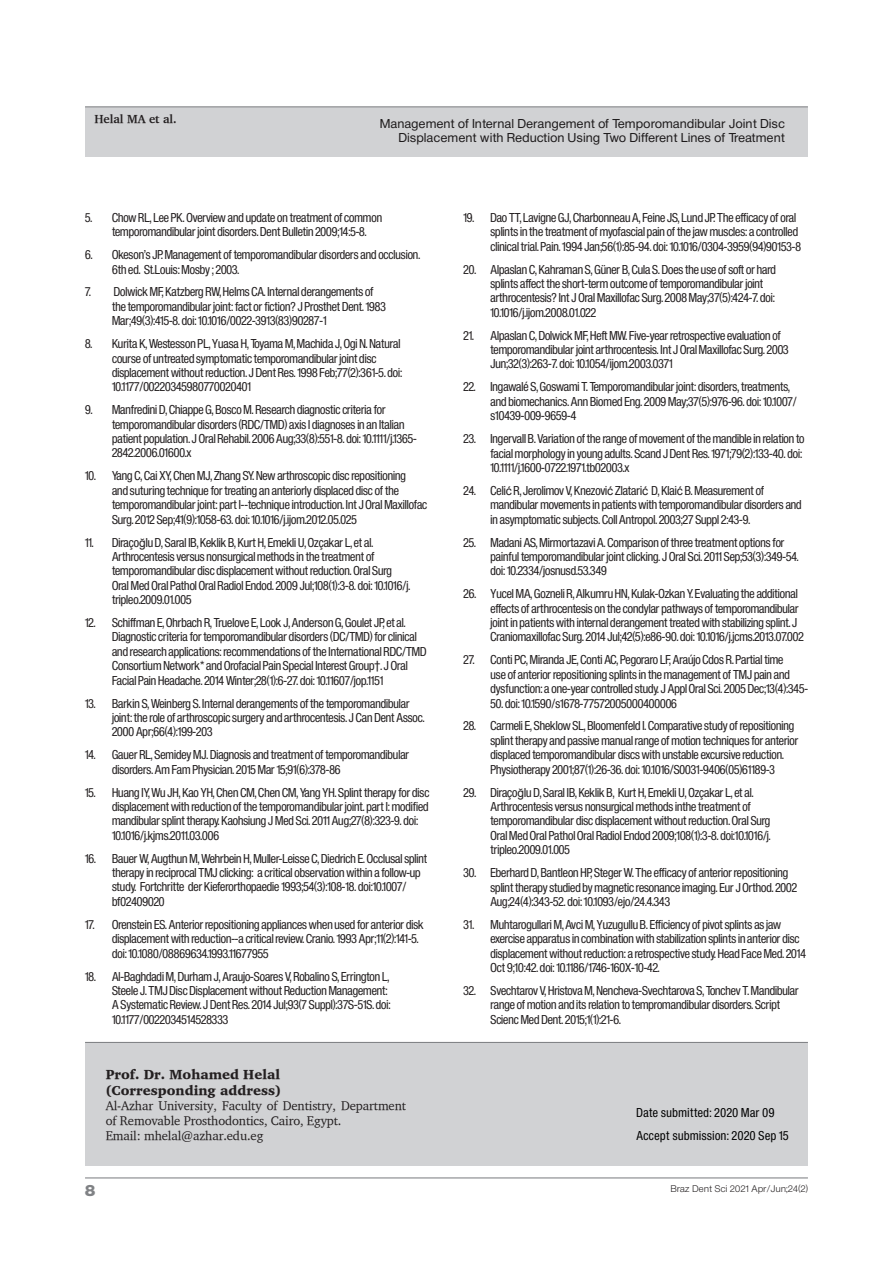
<style>
.page{position:relative;width:893px;height:1263px;background:#fff}
.page>*{position:absolute;margin:0;border:0;box-sizing:border-box;transform-origin:0 0}
.t1{font:15px "Sh Europa Nr 2 Ultra";color:#808285}
.t2{font:900 13.5px/16.2px "Charter";color:#231f20}
.t3{font:12.75px/15px "Charter";letter-spacing:-.01em;color:#231f20}
.t4{font:12px/14.4px "Sh Europa Nr 2 Con";color:#231f20}
.t5{font:12px/14.4px "Sh Europa Nr 2";letter-spacing:.05em;color:#231f20;text-align:right}
.t6{font:12px/23px "Sh Europa Nr 2 Con";letter-spacing:.05em;color:#000}
.t7{font:700 12px "Charter";color:#231f20}
.t8{font:9px "Sh Europa Nr 2 Light";letter-spacing:.05em;color:#231f20}
.s1{font-family:"Arial"}
</style>
<div class="page">
<div style="left:85px;top:107px;width:723px;height:50px;background:#d1d2d4"></div>
<hr style="left:85px;top:106px;width:723px;height:1px;background:#808285">
<hr style="left:85px;top:1177px;width:723px;height:1px;background:#808285">
<div style="left:85px;top:1043px;width:723px;height:122px;background:#d1d2d4"></div>
<hr style="left:85px;top:1042px;width:723px;height:1px;background:#808285">
<p class="t7" style="left:94px;top:111px;width:84px">Helal MA et al.</p>
<p class="t5" style="left:380px;top:116px;width:406px">Management of Internal Derangement of Temporomandibular Joint Disc<br>Displacement with Reduction Using Two Different Lines of Treatment</p>
<p class="t4" style="left:112px;top:210px;width:272px;text-indent:-27px">5. Chow RL, Lee PK. Overview and update on treatment of common temporomandibular joint disorders. Dent Bulletin 2009;14:5-8.</p>
<p class="t4" style="left:112px;top:248px;width:309px;text-indent:-27px">6. Okeson’s JP. Management of temporomandibular disorders and occlusion.<br>6th ed. St.Louis: Mosby ; 2003.</p>
<p class="t4" style="left:112px;top:285px;width:275px;text-indent:-27px">7. Dolwick MF, Katzberg RW, Helms CA. Internal derangements of the temporomandibular joint: fact or fiction? J Prosthet Dent. 1983<br>Mar;49(3):415-8. doi: 10.1016/0022-3913(83)90287-1</p>
<p class="t4" style="left:112px;top:337px;width:292px;text-indent:-27px">8. Kurita K, Westesson PL, Yuasa H, Toyama M, Machida J, Ogi N. Natural course of untreated symptomatic temporomandibular joint disc displacement without reduction. J Dent Res. 1998 Feb;77(2):361-5. doi:<br>10.1177/00220345980770020401</p>
<p class="t4" style="left:112px;top:403px;width:306px;text-indent:-27px">9. Manfredini D, Chiappe G, Bosco M. Research diagnostic criteria for temporomandibular disorders (RDC/TMD) axis I diagnoses in an Italian patient population. J Oral Rehabil. 2006 Aug;33(8):551-8. doi: 10.1111/j.1365- 2842.2006.01600.x</p>
<p class="t4" style="left:112px;top:469px;width:317px;text-indent:-27px">10. Yang C, Cai XY, Chen MJ, Zhang SY. New arthroscopic disc repositioning<br>and suturing technique for treating an anteriorly displaced disc of the temporomandibular joint: part I--technique introduction. Int J Oral Maxillofac Surg. 2012 Sep;41(9):1058-63. doi: 10.1016/j.ijom.2012.05.025</p>
<p class="t4" style="left:112px;top:535px;width:299px;text-indent:-27px">11. Diraço<span class="s1">ğ</span>lu D, Saral IB, Keklik B, Kurt H, Emekli U, Ozçakar L, et al.<br>Arthrocentesis versus nonsurgical methods in the treatment of temporomandibular disc displacement without reduction. Oral Surg Oral Med Oral Pathol Oral Radiol Endod. 2009 Jul;108(1):3-8. doi: 10.1016/j. tripleo.2009.01.005</p>
<p class="t4" style="left:112px;top:615px;width:316px;text-indent:-27px">12. Schiffman E, Ohrbach R, Truelove E, Look J, Anderson G, Goulet JP, et al.<br>Diagnostic criteria for temporomandibular disorders (DC/TMD) for clinical and research applications: recommendations of the International RDC/TMD Consortium Network* and Orofacial Pain Special Interest Group†. J Oral Facial Pain Headache. 2014 Winter;28(1):6-27. doi: 10.11607/jop.1151</p>
<p class="t4" style="left:112px;top:696px;width:314px;text-indent:-27px">13. Barkin S, Weinberg S. Internal derangements of the temporomandibular joint: the role of arthroscopic surgery and arthrocentesis. J Can Dent Assoc.<br>2000 Apr;66(4):199-203</p>
<p class="t4" style="left:112px;top:748px;width:299px;text-indent:-27px">14. Gauer RL, Semidey MJ. Diagnosis and treatment of temporomandibular disorders. Am Fam Physician. 2015 Mar 15;91(6):378-86</p>
<p class="t4" style="left:112px;top:785px;width:319px;text-indent:-27px">15. Huang IY, Wu JH, Kao YH, Chen CM, Chen CM, Yang YH. Splint therapy for disc displacement with reduction of the temporomandibular joint. part I: modified mandibular splint therapy. Kaohsiung J Med Sci. 2011 Aug;27(8):323-9. doi:<br>10.1016/j.kjms.2011.03.006</p>
<p class="t4" style="left:112px;top:851px;width:317px;text-indent:-27px">16. Bauer W, Augthun M, Wehrbein H, Muller-Leisse C, Diedrich E. Occlusal splint therapy in reciprocal TMJ clicking: a critical observation within a follow-up study. Fortchritte der Kieferorthopaedie 1993;54(3):108-18. doi:10.1007/ bf02409020</p>
<p class="t4" style="left:112px;top:917px;width:313px;text-indent:-27px">17. Orenstein ES. Anterior repositioning appliances when used for anterior disk displacement with reduction--a critical review. Cranio. 1993 Apr;11(2):141-5. doi: 10.1080/08869634.1993.11677955</p>
<p class="t4" style="left:112px;top:969px;width:280px;text-indent:-27px">18. Al-Baghdadi M, Durham J, Araujo-Soares V, Robalino S, Errington L, Steele J. TMJ Disc Displacement without Reduction Management:<br>A Systematic Review. J Dent Res. 2014 Jul;93(7 Suppl):37S-51S. doi:<br>10.1177/0022034514528333</p>
<p class="t4" style="left:490px;top:210px;width:312px;text-indent:-27px">19. Dao TT, Lavigne GJ, Charbonneau A, Feine JS, Lund JP. The efficacy of oral splints in the treatment of myofascial pain of the jaw muscles: a controlled clinical trial. Pain. 1994 Jan;56(1):85-94. doi: 10.1016/0304-3959(94)90153-8</p>
<p class="t4" style="left:490px;top:262px;width:287px;text-indent:-27px">20. Alpaslan C, Kahraman S, Güner B, Cula S. Does the use of soft or hard splints affect the short-term outcome of temporomandibular joint arthrocentesis? Int J Oral Maxillofac Surg. 2008 May;37(5):424-7. doi:<br>10.1016/j.ijom.2008.01.022</p>
<p class="t4" style="left:490px;top:328px;width:300px;text-indent:-27px">21. Alpaslan C, Dolwick MF, Heft MW. Five-year retrospective evaluation of temporomandibular joint arthrocentesis. Int J Oral Maxillofac Surg. 2003<br>Jun;32(3):263-7. doi: 10.1054/ijom.2003.0371</p>
<p class="t4" style="left:490px;top:380px;width:308px;text-indent:-27px">22. Ingawalé S, Goswami T. Temporomandibular joint: disorders, treatments, and biomechanics. Ann Biomed Eng. 2009 May;37(5):976-96. doi: 10.1007/ s10439-009-9659-4</p>
<p class="t4" style="left:490px;top:432px;width:316px;text-indent:-27px">23. Ingervall B. Variation of the range of movement of the mandible in relation to facial morphology in young adults. Scand J Dent Res. 1971;79(2):133-40. doi:<br>10.1111/j.1600-0722.1971.tb02003.x</p>
<p class="t4" style="left:490px;top:483px;width:313px;text-indent:-27px">24. Celi<span class="s1">ć</span> R, Jerolimov V, Knezovi<span class="s1">ć</span> Zlatari<span class="s1">ć</span> D, Klai<span class="s1">ć</span> B. Measurement of mandibular movements in patients with temporomandibular disorders and in asymptomatic subjects. Coll Antropol. 2003;27 Suppl 2:43-9.</p>
<p class="t4" style="left:490px;top:535px;width:310px;text-indent:-27px">25. Madani AS, Mirmortazavi A. Comparison of three treatment options for painful temporomandibular joint clicking. J Oral Sci. 2011 Sep;53(3):349-54. doi: 10.2334/josnusd.53.349</p>
<p class="t4" style="left:490px;top:587px;width:315px;text-indent:-27px">26. Yucel MA, Gozneli R, Alkumru HN, Kulak-Ozkan Y. Evaluating the additional effects of arthrocentesis on the condylar pathways of temporomandibular joint in patients with internal derangement treated with stabilizing splint. J Craniomaxillofac Surg. 2014 Jul;42(5):e86-90. doi: 10.1016/j.jcms.2013.07.002</p>
<p class="t4" style="left:490px;top:653px;width:319px;text-indent:-27px">27. Conti PC, Miranda JE, Conti AC, Pegoraro LF, Araújo Cdos R. Partial time<br>use of anterior repositioning splints in the management of TMJ pain and dysfunction: a one-year controlled study. J Appl Oral Sci. 2005 Dec;13(4):345-</p>
<p class="t4" style="left:490px;top:696px;width:188px">50. doi: 10.1590/s1678-77572005000400006</p>
<p class="t4" style="left:490px;top:719px;width:309px;text-indent:-27px">28. Carmeli E, Sheklow SL, Bloomenfeld I. Comparative study of repositioning splint therapy and passive manual range of motion techniques for anterior displaced temporomandibular discs with unstable excursive reduction.<br>Physiotherapy 2001;87(1):26-36. doi: 10.1016/S0031-9406(05)61189-3</p>
<p class="t4" style="left:490px;top:785px;width:282px;text-indent:-27px">29. Diraço<span class="s1">ğ</span>lu D, Saral IB, Keklik B, Kurt H, Emekli U, Ozçakar L, et al.<br>Arthrocentesis versus nonsurgical methods inthe treatment of temporomandibular disc displacement without reduction. Oral Surg Oral Med Oral Pathol Oral Radiol Endod 2009;108(1):3-8. doi:10.1016/j. tripleo.2009.01.005</p>
<p class="t4" style="left:490px;top:865px;width:308px;text-indent:-27px">30. Eberhard D, Bantleon HP, Steger W. The efficacy of anterior repositioning splint therapy studied by magnetic resonance imaging. Eur J Orthod. 2002<br>Aug;24(4):343-52. doi: 10.1093/ejo/24.4.343</p>
<p class="t4" style="left:490px;top:917px;width:317px;text-indent:-27px">31. Muhtarogullari M, Avci M, Yuzugullu B. Efficiency of pivot splints as jaw exercise apparatus in combination with stabilization splints in anterior disc displacement without reduction: a retrospective study. Head Face Med. 2014<br>Oct 9;10:42. doi: 10.1186/1746-160X-10-42.</p>
<p class="t4" style="left:490px;top:983px;width:310px;text-indent:-27px">32. Svechtarov V, Hristova M, Nencheva-Svechtarova S, Tonchev T. Mandibular range of motion and its relation to tempromandibular disorders. Script<br>Scienc Med Dent. 2015;1(1):21-6.</p>
<p class="t2" style="left:106px;top:1066px;width:177px">Prof. Dr. Mohamed Helal (Corresponding address)</p>
<p class="t3" style="left:106px;top:1098px;width:302px">Al-Azhar University, Faculty of Dentistry, Department of Removable Prosthodontics, Cairo, Egypt.<br>Email: mhelal@azhar.edu.eg</p>
<p class="t6" style="left:636px;top:1102px;width:154px">Date submitted: 2020 Mar 09<br>Accept submission: 2020 Sep 15</p>
<p class="t1" style="left:85px;top:1182px;width:12px">8</p>
<p class="t8" style="left:671px;top:1183px;width:139px">Braz Dent Sci 2021 Apr/Jun;24(2)</p>
</div>
